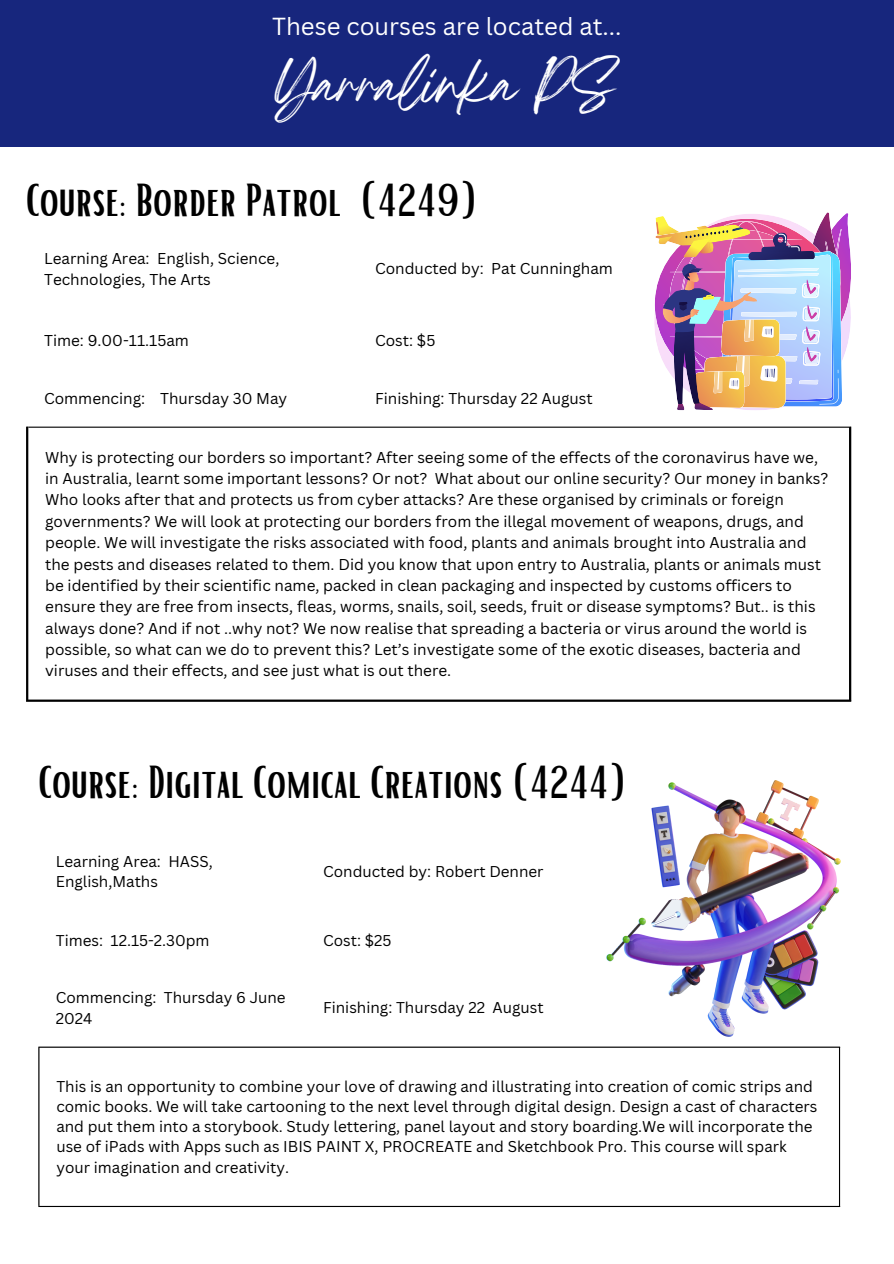
<style>
.page{position:relative;width:894px;height:1264px;background:#fff}
.page>*{position:absolute;margin:0;border:0;box-sizing:border-box;transform-origin:0 0}
.t1{font:45px "Bright";color:#000}
.t2{font:45px "Breathing";color:#fff}
.t3{font:24px "Canva Sans";color:#fff}
.t4{font:15.3px/21.3px "Canva Sans";color:#000}
</style>
<div class="page">
<div style="left:0;top:0;width:893px;height:147px;background:#17267d"></div>
<hr style="left:38px;top:1047px;width:1px;height:158px;background:#000">
<hr style="left:838px;top:1047px;width:1px;height:158px;background:#000">
<hr style="left:38px;top:1046px;width:801px;height:1px;background:#000">
<hr style="left:38px;top:1205px;width:801px;height:1px;background:#000">
<img style="left:606px;top:780px;width:234px;height:256px">
<hr style="left:28px;top:426px;width:820px;height:2px;background:#000">
<hr style="left:26px;top:426px;width:2px;height:273px;background:#000">
<hr style="left:848px;top:426px;width:3px;height:273px;background:#000">
<hr style="left:26px;top:699px;width:825px;height:2px;background:#000">
<svg style="left:654px;top:212px;width:196px;height:198px;background:#c2aabd"></svg>
<p class="t3" style="left:272px;top:10px;width:351px">These courses are located at...</p>
<p class="t2" style="left:274px;top:71px;width:342px">Yarralinka PS</p>
<p class="t1" style="left:26px;top:171px;width:453px">Course: Border Patrol (4249)</p>
<h1 class="t4" style="left:44px;top:247px;width:237px">Learning Area: English, Science,<br>Technologies, The Arts</h1>
<p class="t4" style="left:375px;top:257px;width:239px">Conducted by: Pat Cunningham</p>
<p class="t4" style="left:44px;top:329px;width:146px">Time: 9.00-11.15am</p>
<p class="t4" style="left:375px;top:329px;width:62px">Cost: $5</p>
<p class="t4" style="left:44px;top:387px;width:244px">Commencing: Thursday 30 May</p>
<p class="t4" style="left:375px;top:387px;width:219px">Finishing: Thursday 22 August</p>
<p class="t4" style="left:45px;top:446px;width:784px">Why is protecting our borders so important? After seeing some of the effects of the coronavirus have we, in Australia, learnt some important lessons? Or not? What about our online security? Our money in banks?<br>Who looks after that and protects us from cyber attacks? Are these organised by criminals or foreign governments? We will look at protecting our borders from the illegal movement of weapons, drugs, and people. We will investigate the risks associated with food, plants and animals brought into Australia and the pests and diseases related to them. Did you know that upon entry to Australia, plants or animals must be identified by their scientific name, packed in clean packaging and inspected by customs officers to ensure they are free from insects, fleas, worms, snails, soil, seeds, fruit or disease symptoms? But.. is this always done? And if not ..why not? We now realise that spreading a bacteria or virus around the world is possible, so what can we do to prevent this? Let’s investigate some of the exotic diseases, bacteria and viruses and their effects, and see just what is out there.</p>
<p class="t1" style="left:38px;top:752px;width:589px">Course: Digital Comical Creations (4244)</p>
<p class="t4" style="left:56px;top:850px;width:158px;line-height:20.2px">Learning Area: HASS,<br>English,Maths</p>
<h1 class="t4" style="left:323px;top:860px;width:222px">Conducted by: Robert Denner</h1>
<h1 class="t4" style="left:56px;top:929px;width:155px">Times: 12.15-2.30pm</h1>
<p class="t4" style="left:323px;top:929px;width:70px">Cost: $25</p>
<p class="t4" style="left:56px;top:987px;width:231px;line-height:20.2px">Commencing: Thursday 6 June<br>2024</p>
<p class="t4" style="left:323px;top:996px;width:222px">Finishing: Thursday 22 August</p>
<p class="t4" style="left:56px;top:1075px;width:762px;line-height:20.2px">This is an opportunity to combine your love of drawing and illustrating into creation of comic strips and comic books. We will take cartooning to the next level through digital design. Design a cast of characters and put them into a storybook. Study lettering, panel layout and story boarding.We will incorporate the use of iPads with Apps such as IBIS PAINT X, PROCREATE and Sketchbook Pro. This course will spark your imagination and creativity.</p>
</div>
